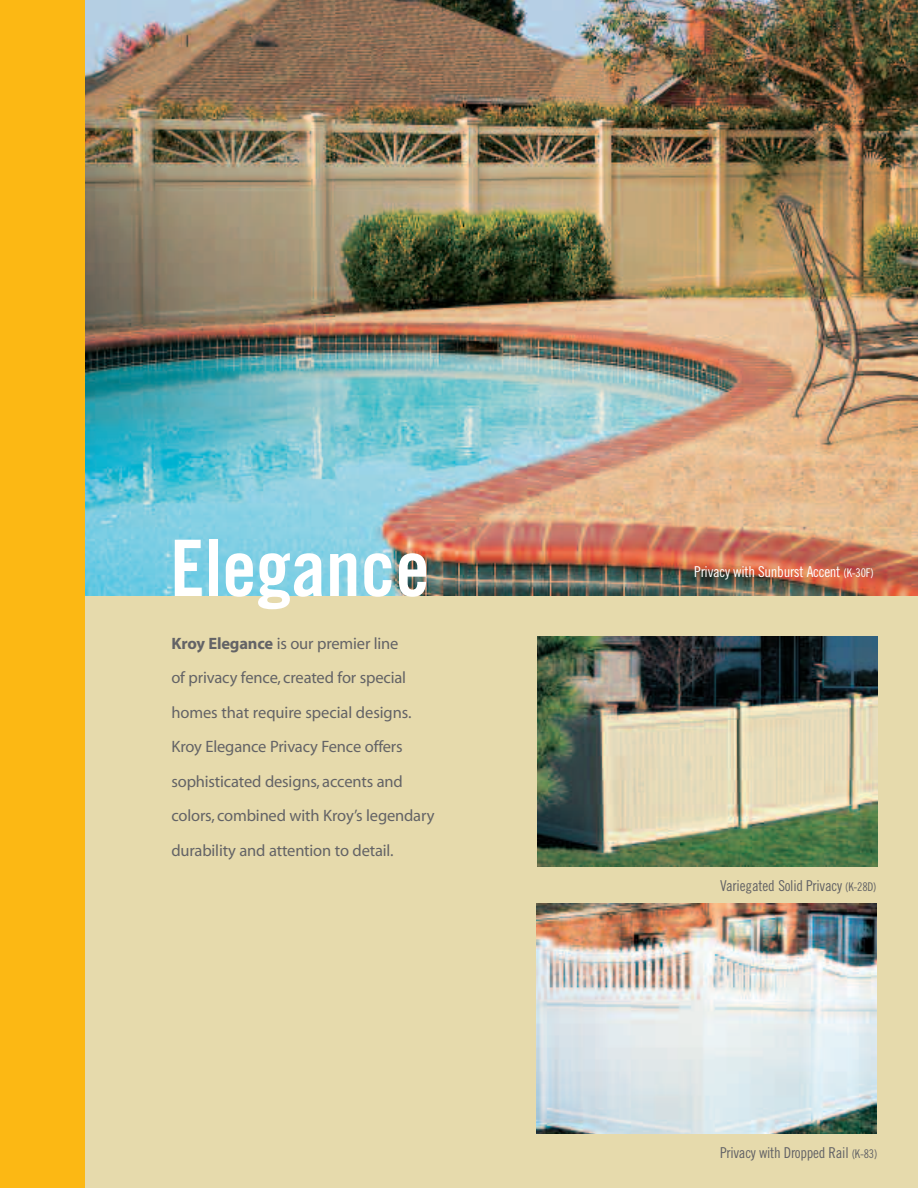
<style>
.page{position:relative;width:918px;height:1188px;background:#e6daac}
.page>*{position:absolute;margin:0;border:0;box-sizing:border-box;transform-origin:0 0}
.t1{font:78px "Trade Gothic Bold Cond Twenty";color:#fff}
.t2{font:16.5px/34.5px "Myriad";letter-spacing:-.01em;color:#636366}
.t3{font:15px "Trade Gothic Cond Eighteen";letter-spacing:-.02em;color:#636366}
.t4{font:15px "Trade Gothic Cond Eighteen";letter-spacing:-.02em;color:#fff}
.s1{font-weight:700}
.s2{font-size:12px}
</style>
<div class="page">
<img style="left:85px;top:0;width:833px;height:595px">
<div style="left:0;top:0;width:85px;height:1188px;background:#fcb814"></div>
<img style="left:536px;top:904px;width:340px;height:230px">
<img style="left:537px;top:637px;width:340px;height:230px">
<h1 class="t1" style="left:170px;top:540px;width:261px">Elegance</h1>
<p class="t2" style="left:171px;top:627px;width:265px"><span class="s1">Kroy Elegance</span> is our premier line<br>of privacy fence, created for special homes that require special designs.<br>Kroy Elegance Privacy Fence offers sophisticated designs, accents and colors, combined with Kroy’s legendary durability and attention to detail.</p>
<p class="t4" style="left:694px;top:567px;width:181px">Privacy with Sunburst Accent <span class="s2">(K-30F)</span></p>
<p class="t3" style="left:720px;top:880px;width:158px">Variegated Solid Privacy <span class="s2">(K-28D)</span></p>
<p class="t3" style="left:720px;top:1147px;width:159px">Privacy with Dropped Rail <span class="s2">(K-83)</span></p>
</div>
